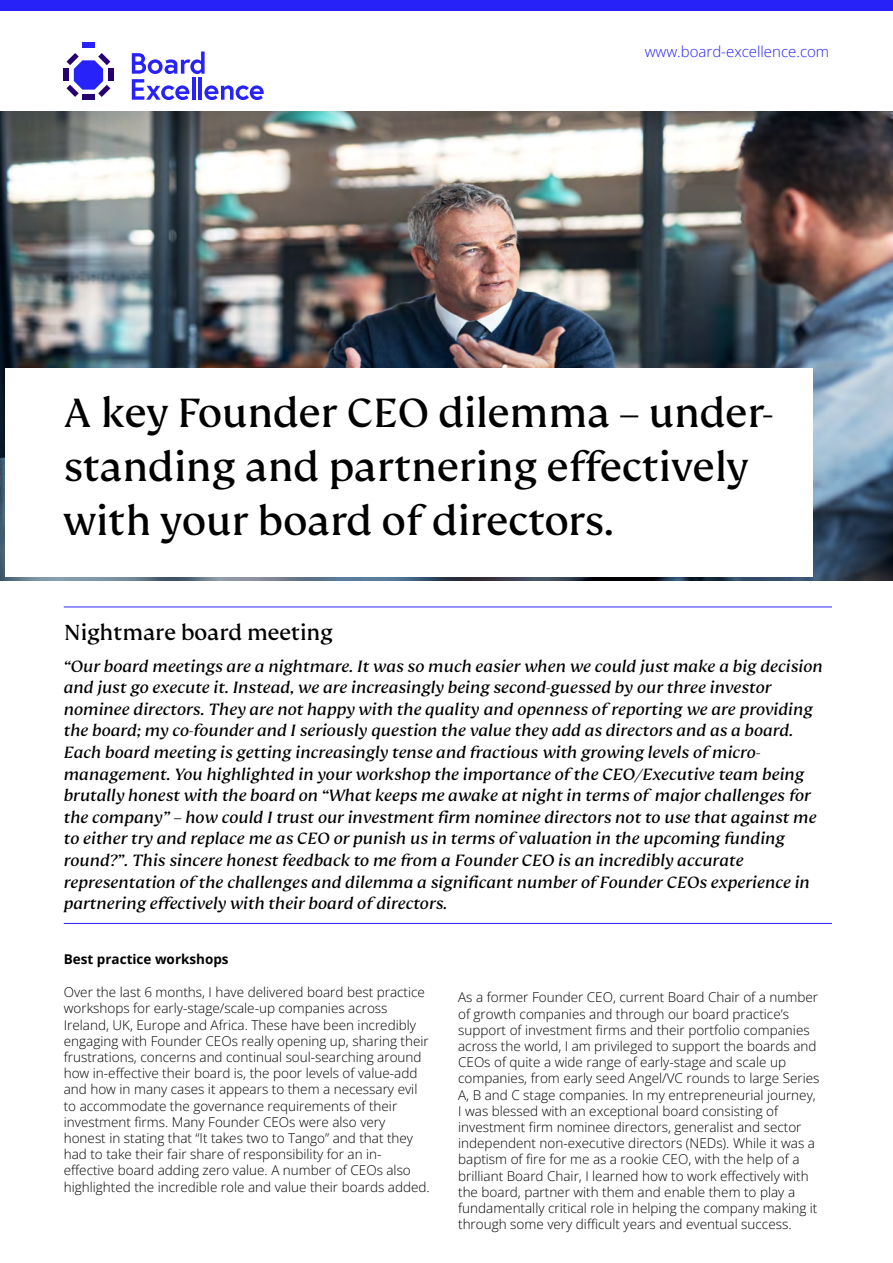
<style>
.page{position:relative;width:893px;height:1263px;background:#fff}
.page>*{position:absolute;margin:0;border:0;box-sizing:border-box;transform-origin:0 0}
.t1{font:45px/54px "FS Kim";color:#000}
.t2{font:24px "FS Kim";color:#000}
.t3{font:italic 18px/21.6px "FS Kim";color:#000}
.t4{font:300 15px "Open Sans";color:#2722f8}
.t5{font:300 13.5px/16.2px "Open Sans";color:#000}
.t6{font:700 13.5px "Open Sans";color:#000}
</style>
<div class="page">
<img style="left:0;top:112px;width:893px;height:469px">
<div style="left:5px;top:368px;width:808px;height:208px;background:#fff"></div>
<svg style="left:132px;top:52px;width:132px;height:48px"></svg>
<div style="left:82px;top:43px;width:13px;height:5px;background:#2722f8"></div>
<div style="left:64px;top:69px;width:5px;height:12px;background:#260071"></div>
<div style="left:82px;top:95px;width:12px;height:5px;background:#260071"></div>
<div style="left:108px;top:69px;width:5px;height:12px;background:#260071"></div>
<svg style="left:67px;top:53px;width:43px;height:44px"></svg>
<div style="left:0;top:0;width:893px;height:11px;background:#2722f8"></div>
<hr style="left:64px;top:607px;width:768px;height:1px;background:#2722f8">
<hr style="left:64px;top:923px;width:768px;height:1px;background:#2722f8">
<p class="t4" style="left:645px;top:41px;width:186px">www.board-excellence.com</p>
<h1 class="t1" style="left:64px;top:386px;width:711px">A key Founder CEO dilemma – under&shy;standing and partnering effectively with your board of directors.</h1>
<h2 class="t2" style="left:64px;top:619px;width:271px">Nightmare board meeting</h2>
<p class="t3" style="left:64px;top:655px;width:761px">“Our board meetings are a nightmare. It was so much easier when we could just make a big decision and just go execute it. Instead, we are increasingly being second-guessed by our three investor nominee directors. They are not happy with the quality and openness of reporting we are providing the board; my co-founder and I seriously question the value they add as directors and as a board.<br>Each board meeting is getting increasingly tense and fractious with growing levels of micro&shy;management. You highlighted in your workshop the importance of the CEO/Executive team being brutally honest with the board on “What keeps me awake at night in terms of major challenges for the company” – how could I trust our investment firm nominee directors not to use that against me to either try and replace me as CEO or punish us in terms of valuation in the upcoming funding round?”. This sincere honest feedback to me from a Founder CEO is an incredibly accurate representation of the challenges and dilemma a significant number of Founder CEOs experience in partnering effectively with their board of directors.</p>
<p class="t6" style="left:64px;top:949px;width:166px">Best practice workshops</p>
<p class="t5" style="left:64px;top:984px;width:367px">Over the last 6 months, I have delivered board best practice workshops for early-stage/scale-up companies across Ireland, UK, Europe and Africa. These have been incredibly engaging with Founder CEOs really opening up, sharing their frustrations, concerns and continual soul-searching around how in-effective their board is, the poor levels of value-add and how in many cases it appears to them a necessary evil to accommodate the governance requirements of their investment firms. Many Founder CEOs were also very honest in stating that “It takes two to Tango” and that they had to take their fair share of responsibility for an in&shy;effective board adding zero value. A number of CEOs also highlighted the incredible role and value their boards added.</p>
<p class="t5" style="left:458px;top:989px;width:363px">As a former Founder CEO, current Board Chair of a number of growth companies and through our board practice’s support of investment firms and their portfolio companies across the world, I am privileged to support the boards and CEOs of quite a wide range of early-stage and scale up companies, from early seed Angel/VC rounds to large Series A, B and C stage companies. In my entrepreneurial journey, I was blessed with an exceptional board consisting of investment firm nominee directors, generalist and sector independent non-executive directors (NEDs). While it was a baptism of fire for me as a rookie CEO, with the help of a brilliant Board Chair, I learned how to work effectively with the board, partner with them and enable them to play a fundamentally critical role in helping the company making it through some very difficult years and eventual success.</p>
</div>
